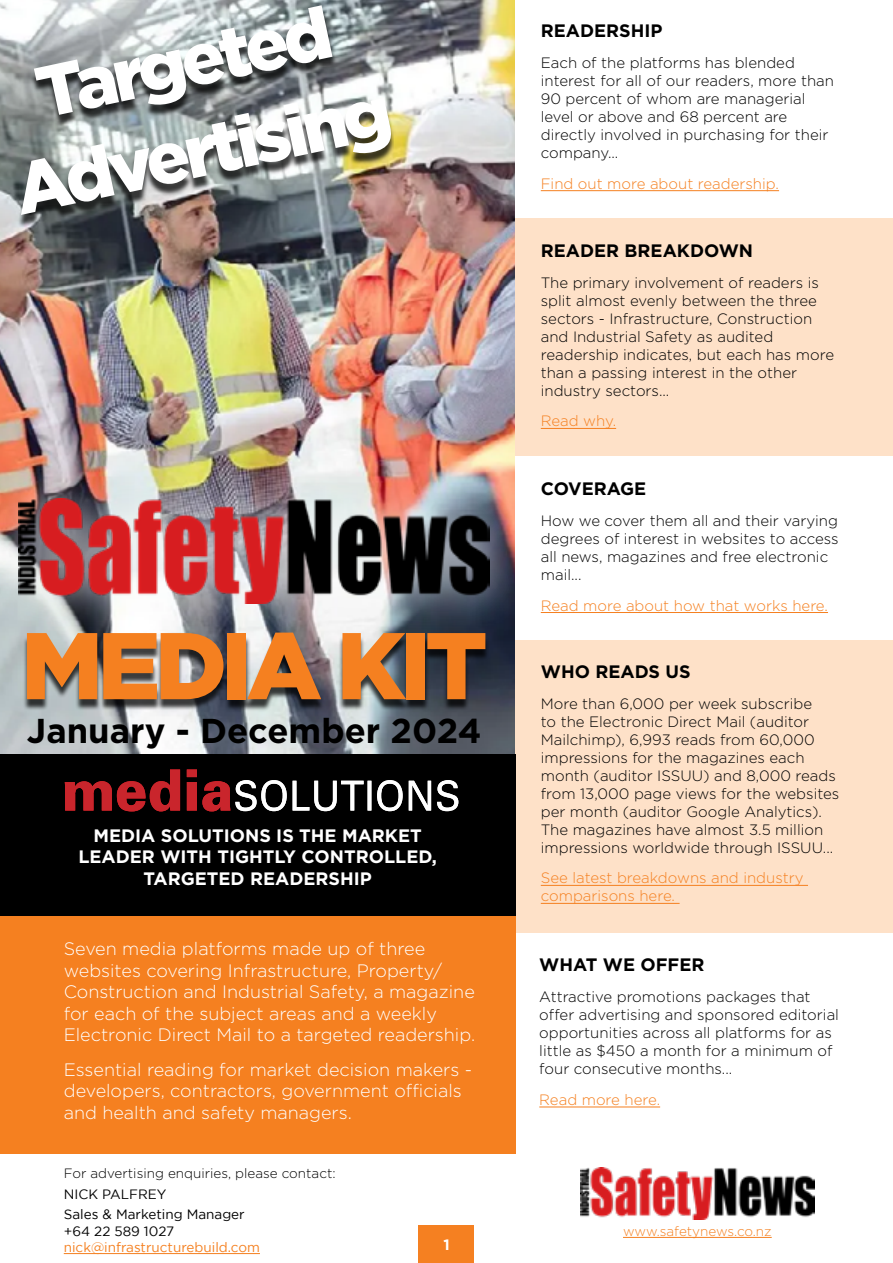
<style>
.page{position:relative;width:893px;height:1263px;background:#fff}
.page>*{position:absolute;margin:0;border:0;box-sizing:border-box;transform-origin:0 0}
.t1{font:900 94.5px "Gotham";letter-spacing:-.06em;color:#f58020}
.t2{font:900 72px/90px "Gotham";color:#fff;text-align:center}
.t3{font:700 34.5px "Gotham";color:#000}
.t4{font:300 18px/21.6px "Gotham";color:#fff}
.t5{font:700 18px/21.6px "Gotham";color:#fff;text-align:center}
.t6{font:700 18px "Gotham";color:#000}
.t7{font:300 15px/18px "Gotham";color:#000}
.t8{font:300 15px/18px "Gotham";color:#f58020}
.t9{font:700 15px "Gotham";color:#fff}
.t10{font:13.5px/20.4px "Gotham";color:#000}
.t11{font:300 13.5px "Gotham";color:#000}
.t12{font:13.5px "Gotham";color:#f58020}
.t13{font:300 13.5px "Gotham";color:#f58020}
</style>
<div class="page">
<hr style="left:623px;top:1237px;width:149px;height:1px;background:#f58020">
<div style="left:419px;top:1225px;width:55px;height:38px;background:#f58021"></div>
<img style="left:580px;top:1167px;width:235px;height:53px">
<hr style="left:64px;top:1253px;width:196px;height:1px;background:#f58020">
<img style="left:0;top:0;width:515px;height:754px">
<div style="left:515px;top:639px;width:378px;height:294px;background:#fee1c8"></div>
<hr style="left:541px;top:885px;width:267px;height:1px;background:#f58020">
<hr style="left:541px;top:903px;width:139px;height:1px;background:#f58020">
<hr style="left:539px;top:1107px;width:121px;height:1px;background:#f58020">
<hr style="left:541px;top:190px;width:238px;height:1px;background:#f58020">
<div style="left:23px;top:637px;width:466px;height:75px;background:#000;opacity:.75"></div>
<div style="left:0;top:916px;width:515px;height:237px;background:#f58020"></div>
<div style="left:0;top:460px;width:528px;height:182px;background:#fff;opacity:.75"></div>
<img style="left:19px;top:499px;width:471px;height:105px">
<div style="left:515px;top:218px;width:378px;height:239px;background:#fee1c8"></div>
<hr style="left:541px;top:428px;width:75px;height:1px;background:#f58020">
<div style="left:515px;top:456px;width:378px;height:184px;background:#fff"></div>
<hr style="left:541px;top:612px;width:287px;height:1px;background:#f58020">
<div style="left:0;top:754px;width:515px;height:162px;background:#000"></div>
<svg style="left:65px;top:769px;width:393px;height:42px"></svg>
<div style="left:18px;top:9px;width:376px;height:218px;background:#000;opacity:.75"></div>
<h2 class="t2" style="left:-13px;top:56px;width:385px;rotate:-12deg">Targeted<br>Advertising</h2>
<h1 class="t1" style="left:21px;top:611px;width:468px">MEDIA KIT</h1>
<h3 class="t3" style="left:27px;top:711px;width:456px">January - December 2024</h3>
<p class="t5" style="left:78px;top:824px;width:360px">MEDIA SOLUTIONS IS THE MARKET<br>LEADER WITH TIGHTLY CONTROLLED,<br>TARGETED READERSHIP</p>
<p class="t4" style="left:64px;top:937px;width:413px">Seven media platforms made up of three websites covering Infrastructure, Property/ Construction and Industrial Safety, a magazine for each of the subject areas and a weekly Electronic Direct Mail to a targeted readership.</p>
<p class="t4" style="left:64px;top:1058px;width:410px">Essential reading for market decision makers - developers, contractors, government officials and health and safety managers.</p>
<p class="t11" style="left:64px;top:1166px;width:273px">For advertising enquiries, please contact:</p>
<p class="t10" style="left:64px;top:1184px;width:182px">NICK PALFREY<br>Sales &amp; Marketing Manager</p>
<p class="t10" style="left:64px;top:1220px;width:112px">+64 22 589 1027</p>
<p class="t12" style="left:64px;top:1239px;width:198px">nick@infrastructurebuild.com</p>
<p class="t9" style="left:443px;top:1236px;width:8px">1</p>
<p class="t6" style="left:541px;top:20px;width:123px">READERSHIP</p>
<p class="t7" style="left:541px;top:53px;width:295px">Each of the platforms has blended interest for all of our readers, more than<br>90 percent of whom are managerial level or above and 68 percent are directly involved in purchasing for their company...</p>
<p class="t8" style="left:541px;top:174px;width:240px">Find out more about readership.</p>
<p class="t6" style="left:541px;top:240px;width:214px">READER BREAKDOWN</p>
<p class="t7" style="left:541px;top:273px;width:295px">The primary involvement of readers is split almost evenly between the three sectors - Infrastructure, Construction and Industrial Safety as audited readership indicates, but each has more than a passing interest in the other industry sectors...</p>
<p class="t8" style="left:541px;top:412px;width:77px">Read why.</p>
<p class="t6" style="left:541px;top:478px;width:107px">COVERAGE</p>
<p class="t7" style="left:541px;top:511px;width:299px">How we cover them all and their varying degrees of interest in websites to access all news, magazines and free electronic mail...</p>
<p class="t8" style="left:541px;top:596px;width:289px">Read more about how that works here.</p>
<p class="t6" style="left:541px;top:661px;width:151px">WHO READS US</p>
<p class="t7" style="left:541px;top:694px;width:300px">More than 6,000 per week subscribe<br>to the Electronic Direct Mail (auditor Mailchimp), 6,993 reads from 60,000 impressions for the magazines each month (auditor ISSUU) and 8,000 reads from 13,000 page views for the websites per month (auditor Google Analytics).<br>The magazines have almost 3.5 million impressions worldwide through ISSUU...</p>
<p class="t8" style="left:541px;top:869px;width:264px">See latest breakdowns and industry comparisons here.</p>
<p class="t6" style="left:539px;top:955px;width:167px">WHAT WE OFFER</p>
<p class="t7" style="left:539px;top:988px;width:301px">Attractive promotions packages that offer advertising and sponsored editorial opportunities across all platforms for as little as $450 a month for a minimum of four consecutive months...</p>
<p class="t8" style="left:539px;top:1090px;width:122px">Read more here.</p>
<p class="t13" style="left:623px;top:1223px;width:150px">www.safetynews.co.nz</p>
</div>
